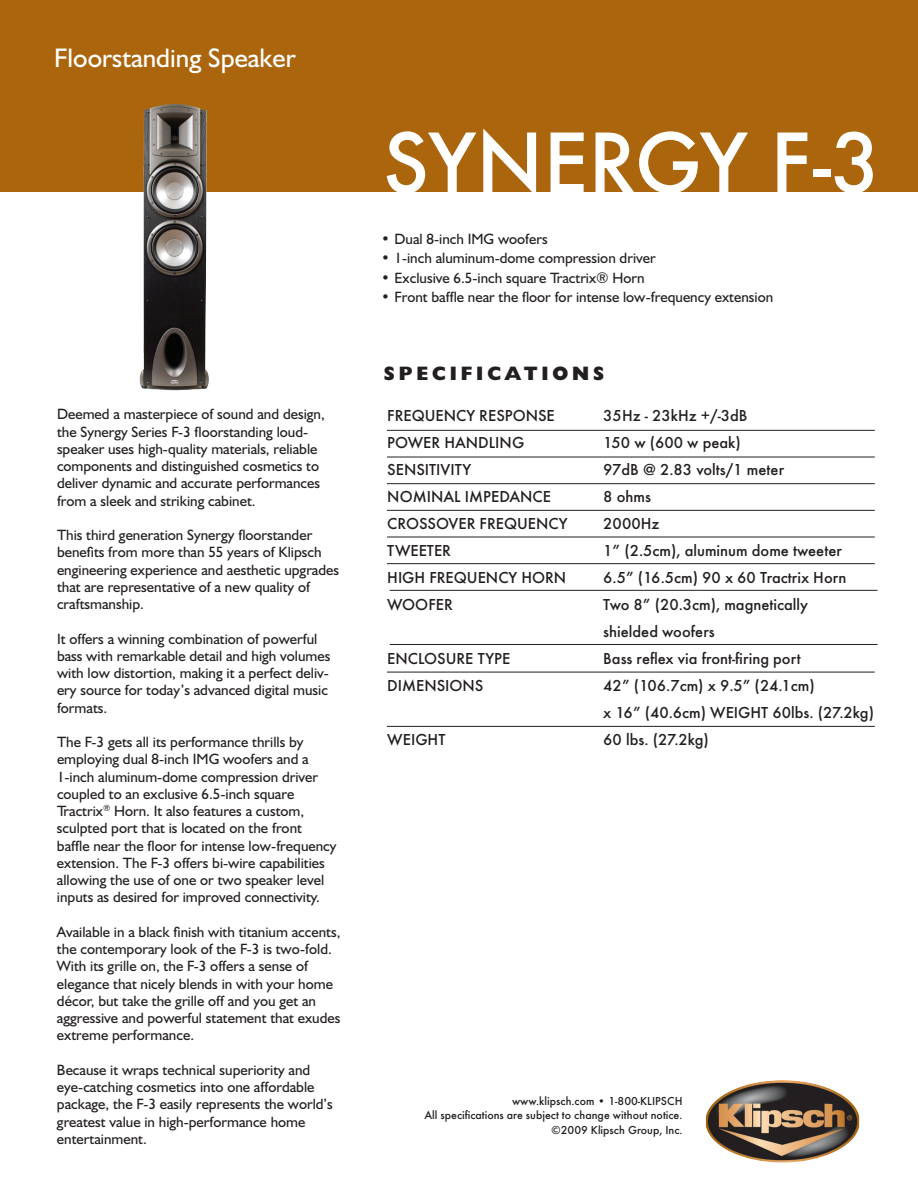
<style>
.page{position:relative;width:918px;height:1188px;background:#fff}
.page>*{position:absolute;margin:0;border:0;box-sizing:border-box;transform-origin:0 0}
.t1{font:500 90px "Futura T";letter-spacing:-.005em;color:#fff}
.t2{font:27px "Humanist 521 BT";color:#fff}
.t3{font:800 19.5px "Humanist 521 BT";letter-spacing:.2em;color:#231f20}
.t4{font:500 16.5px/27px "Futura T";color:#231f20}
.t5{font:15px/17.2px "Humanist 521 BT";color:#231f20}
.t6{font:500 12px/14.4px "Futura T";color:#231f20;text-align:right}
</style>
<div class="page">
<div style="left:0;top:0;width:918px;height:191px;background:#ab650c"></div>
<img style="left:706px;top:1080px;width:153px;height:82px">
<img style="left:139px;top:104px;width:71px;height:287px">
<hr style="left:387px;top:430px;width:488px;height:1px;background:#231f20">
<hr style="left:387px;top:457px;width:488px;height:1px;background:#231f20">
<hr style="left:387px;top:483px;width:488px;height:1px;background:#231f20">
<hr style="left:387px;top:510px;width:488px;height:1px;background:#231f20">
<hr style="left:387px;top:537px;width:488px;height:1px;background:#231f20">
<hr style="left:387px;top:563px;width:488px;height:1px;background:#231f20">
<hr style="left:390px;top:590px;width:488px;height:1px;background:#231f20">
<hr style="left:390px;top:644px;width:488px;height:1px;background:#231f20">
<hr style="left:387px;top:672px;width:488px;height:1px;background:#231f20">
<hr style="left:387px;top:726px;width:488px;height:1px;background:#231f20">
<h2 class="t2" style="left:54px;top:41px;width:243px">Floorstanding Speaker</h2>
<p class="t5" style="left:57px;top:405px;width:269px">Deemed a masterpiece of sound and design, the Synergy Series F-3 floorstanding loud&shy;speaker uses high-quality materials, reliable components and distinguished cosmetics to deliver dynamic and accurate performances from a sleek and striking cabinet.</p>
<p class="t5" style="left:57px;top:526px;width:284px">This third generation Synergy floorstander benefits from more than 55 years of Klipsch engineering experience and aesthetic upgrades that are representative of a new quality of craftsmanship.</p>
<p class="t5" style="left:57px;top:630px;width:275px">It offers a winning combination of powerful bass with remarkable detail and high volumes with low distortion, making it a perfect deliv&shy;ery source for today’s advanced digital music formats.</p>
<p class="t5" style="left:57px;top:733px;width:281px">The F-3 gets all its performance thrills by employing dual 8-inch IMG woofers and a 1-inch aluminum-dome compression driver coupled to an exclusive 6.5-inch square Tractrix<sup>®</sup> Horn. It also features a custom, sculpted port that is located on the front baffle near the floor for intense low-frequency extension. The F-3 offers bi-wire capabilities allowing the use of one or two speaker level inputs as desired for improved connectivity.</p>
<p class="t5" style="left:57px;top:923px;width:285px">Available in a black finish with titanium accents, the contemporary look of the F-3 is two-fold.<br>With its grille on, the F-3 offers a sense of elegance that nicely blends in with your home décor, but take the grille off and you get an aggressive and powerful statement that exudes extreme performance.</p>
<p class="t5" style="left:57px;top:1061px;width:277px">Because it wraps technical superiority and eye-catching cosmetics into one affordable package, the F-3 easily represents the world’s greatest value in high-performance home entertainment.</p>
<h1 class="t1" style="left:382px;top:110px;width:500px">SYNERGY F-3</h1>
<p class="t5" style="left:381px;top:230px;width:168px">• Dual 8-inch IMG woofers</p>
<p class="t5" style="left:381px;top:249px;width:276px">• 1-inch aluminum-dome compression driver</p>
<p class="t5" style="left:381px;top:269px;width:265px">• Exclusive 6.5-inch square Tractrix® Horn</p>
<p class="t5" style="left:381px;top:288px;width:394px">• Front baffle near the floor for intense low-frequency extension</p>
<h3 class="t3" style="left:384px;top:361px;width:220px">SPECIFICATIONS</h3>
<p class="t4" style="left:387px;top:402px;width:169px">FREQUENCY RESPONSE</p>
<p class="t4" style="left:603px;top:402px;width:146px">35Hz - 23kHz +/-3dB</p>
<p class="t4" style="left:387px;top:429px;width:139px">POWER HANDLING</p>
<p class="t4" style="left:603px;top:429px;width:139px">150 w (600 w peak)</p>
<p class="t4" style="left:387px;top:456px;width:85px">SENSITIVITY</p>
<p class="t4" style="left:603px;top:456px;width:182px">97dB @ 2.83 volts/1 meter</p>
<p class="t4" style="left:387px;top:483px;width:165px">NOMINAL IMPEDANCE</p>
<p class="t4" style="left:603px;top:483px;width:49px">8 ohms</p>
<p class="t4" style="left:387px;top:510px;width:182px">CROSSOVER FREQUENCY</p>
<p class="t4" style="left:603px;top:510px;width:58px">2000Hz</p>
<p class="t4" style="left:387px;top:537px;width:65px">TWEETER</p>
<p class="t4" style="left:603px;top:537px;width:240px">1” (2.5cm), aluminum dome tweeter</p>
<p class="t4" style="left:387px;top:564px;width:181px">HIGH FREQUENCY HORN</p>
<p class="t4" style="left:603px;top:564px;width:245px">6.5” (16.5cm) 90 x 60 Tractrix Horn</p>
<p class="t4" style="left:387px;top:591px;width:67px">WOOFER</p>
<p class="t4" style="left:603px;top:591px;width:206px">Two 8” (20.3cm), magnetically shielded woofers</p>
<p class="t4" style="left:387px;top:645px;width:125px">ENCLOSURE TYPE</p>
<p class="t4" style="left:603px;top:645px;width:199px">Bass reflex via front-firing port</p>
<p class="t4" style="left:387px;top:672px;width:98px">DIMENSIONS</p>
<p class="t4" style="left:603px;top:672px;width:272px">42” (106.7cm) x 9.5” (24.1cm)<br>x 16” (40.6cm) WEIGHT 60lbs. (27.2kg)</p>
<p class="t4" style="left:387px;top:726px;width:60px">WEIGHT</p>
<p class="t4" style="left:603px;top:726px;width:107px">60 lbs. (27.2kg)</p>
<p class="t6" style="left:424px;top:1093px;width:260px">www.klipsch.com • 1-800-KLIPSCH<br>All specifications are subject to change without notice. ©2009 Klipsch Group, Inc.</p>
</div>
